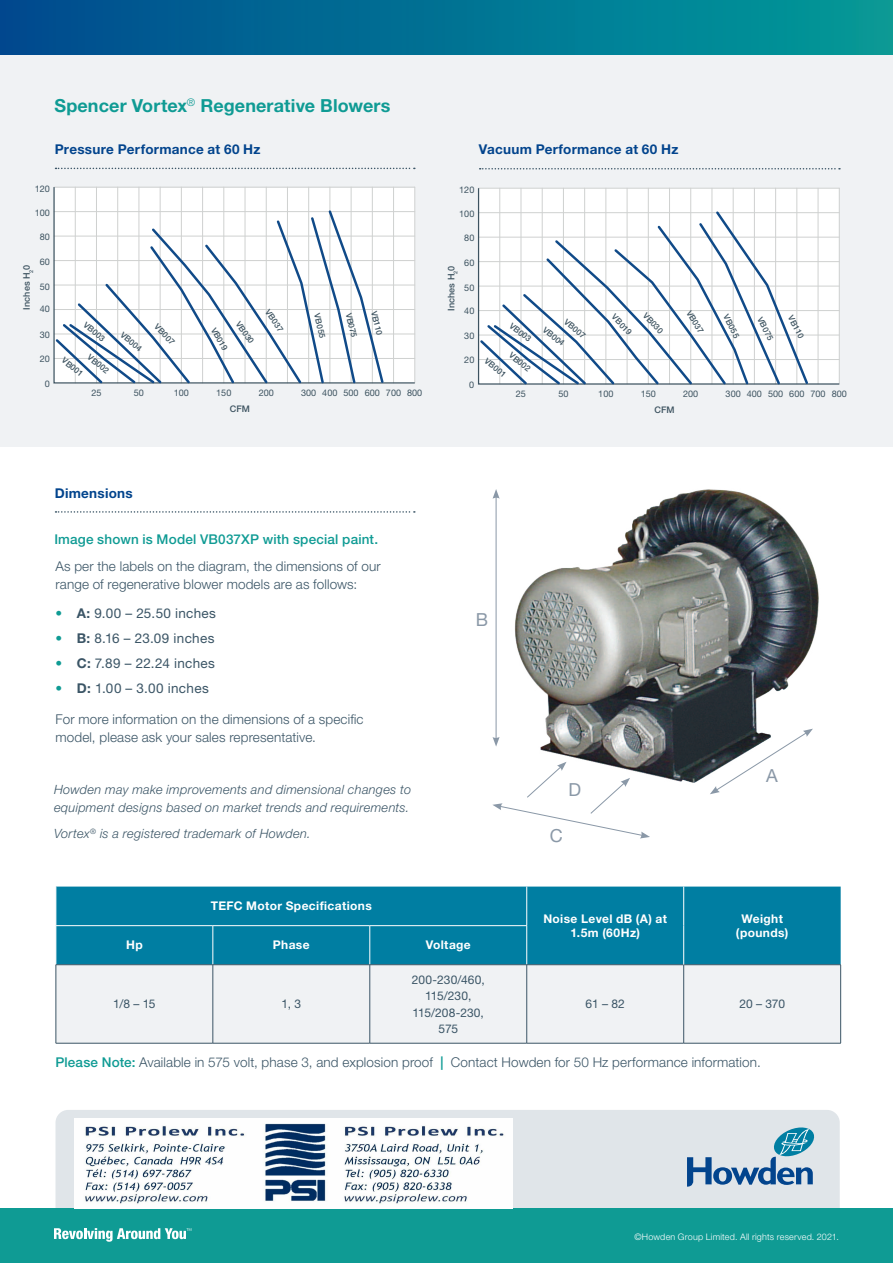
<style>
.page{position:relative;width:893px;height:1263px;background:#fff}
.page>*{position:absolute;margin:0;border:0;box-sizing:border-box;transform-origin:0 0}
.t1{font:700 18px "Helvetica Neue LT Pro";letter-spacing:.005em;color:#0f9b94}
.t2{font:18px "Helvetica Neue LT Pro";color:#8a98a7}
.t3{font:300 13.5px/18px "Helvetica Neue LT Pro";letter-spacing:.01em;color:#3b5566}
.t4{font:13.5px "Helvetica Neue LT Pro";letter-spacing:.025em;color:#3b5566}
.t5{font:700 13.5px "Helvetica Neue LT Pro";letter-spacing:.02em;color:#02448d}
.t6{font:500 13.5px "Helvetica Neue LT Pro";letter-spacing:.01em;color:#0f9b94}
.t7{font:italic 300 12.75px/18px "Helvetica Neue LT Pro";letter-spacing:.02em;color:#3b5566}
.t8{font:700 12px/14.4px "Helvetica Neue LT Pro";letter-spacing:.03em;color:#fff;text-align:center}
.t9{font:12px/16.5px "Helvetica Neue LT Pro";color:#3b5566;text-align:center}
.t10{font:12px "Helvetica Neue LT Pro";color:#fff}
.t11{font:9.15px "Helvetica Neue LT Pro";color:#3d5360}
.t12{font:500 9.15px "Helvetica Neue LT Pro";color:#3d5360}
.t13{font:300 9px "Helvetica Neue LT Pro";letter-spacing:.025em;color:#fff}
.t14{font:500 8.25px "Helvetica Neue LT Pro";color:#3d5360}
.s1{color:#0f9b94}
.s2{font-weight:700}
.s3{font-weight:500;color:#0f9b94}
</style>
<div class="page">
<div style="left:55px;top:1110px;width:785px;height:122px;background:#e0e5e9;border-radius:13px"></div>
<svg style="left:687px;top:1127px;width:127px;height:59px"></svg>
<div style="left:0;top:0;width:893px;height:446px;background:#f0f2f4"></div>
<div style="left:0;top:0;width:893px;height:54px;background:linear-gradient(to right,#004b8f,#029b99)"></div>
<div style="left:57px;top:886px;width:784px;height:78px;background:#007ea2"></div>
<div style="left:57px;top:965px;width:783px;height:78px;background:#f0f2f4"></div>
<hr style="left:56px;top:925px;width:157px;height:1px;background:#fff">
<hr style="left:213px;top:925px;width:157px;height:1px;background:#fff">
<hr style="left:370px;top:925px;width:157px;height:1px;background:#fff">
<hr style="left:212px;top:926px;width:1px;height:38px;background:#fff">
<hr style="left:369px;top:926px;width:1px;height:38px;background:#fff">
<hr style="left:526px;top:926px;width:1px;height:38px;background:#fff">
<hr style="left:526px;top:886px;width:1px;height:39px;background:#fff">
<hr style="left:56px;top:964px;width:157px;height:1px;background:#3b5566">
<hr style="left:213px;top:964px;width:157px;height:1px;background:#3b5566">
<hr style="left:370px;top:964px;width:157px;height:1px;background:#3b5566">
<hr style="left:527px;top:964px;width:157px;height:1px;background:#3b5566">
<hr style="left:684px;top:964px;width:157px;height:1px;background:#3b5566">
<hr style="left:56px;top:965px;width:1px;height:78px;background:#3b5566">
<hr style="left:213px;top:965px;width:1px;height:78px;background:#3b5566">
<hr style="left:370px;top:965px;width:1px;height:78px;background:#3b5566">
<hr style="left:526px;top:965px;width:1px;height:78px;background:#3b5566">
<hr style="left:683px;top:965px;width:1px;height:78px;background:#3b5566">
<hr style="left:840px;top:965px;width:1px;height:78px;background:#3b5566">
<hr style="left:56px;top:1043px;width:157px;height:1px;background:#3b5566">
<hr style="left:213px;top:1043px;width:157px;height:1px;background:#3b5566">
<hr style="left:370px;top:1043px;width:157px;height:1px;background:#3b5566">
<hr style="left:527px;top:1043px;width:157px;height:1px;background:#3b5566">
<hr style="left:684px;top:1043px;width:157px;height:1px;background:#3b5566">
<hr style="left:683px;top:886px;width:1px;height:40px;background:#fff">
<hr style="left:683px;top:926px;width:1px;height:38px;background:#fff">
<div style="left:0;top:1209px;width:893px;height:54px;background:#0f9b94"></div>
<svg style="left:54px;top:1228px;width:137px;height:14px"></svg>
<img style="left:514px;top:489px;width:305px;height:294px">
<svg style="left:710px;top:729px;width:103px;height:65px"></svg>
<hr style="left:496px;top:496px;width:1px;height:243px;background:#8a98a7">
<svg style="left:493px;top:489px;width:7px;height:10px"></svg>
<svg style="left:493px;top:737px;width:7px;height:10px"></svg>
<svg style="left:492px;top:762px;width:158px;height:76px"></svg>
<svg style="left:56px;top:168px;width:359px;height:1px"></svg>
<svg style="left:56px;top:511px;width:359px;height:2px"></svg>
<svg style="left:480px;top:168px;width:360px;height:1px"></svg>
<svg style="left:53px;top:186px;width:363px;height:198px"></svg>
<svg style="left:54px;top:208px;width:331px;height:176px"></svg>
<svg style="left:477px;top:187px;width:363px;height:198px"></svg>
<svg style="left:478px;top:209px;width:332px;height:176px"></svg>
<img style="left:74px;top:1119px;width:438px;height:90px">
<h1 class="t1" style="left:54px;top:94px;width:338px">Spencer Vortex<sup>®</sup> Regenerative Blowers</h1>
<p class="t5" style="left:55px;top:141px;width:207px">Pressure Performance at 60 Hz</p>
<p class="t5" style="left:479px;top:141px;width:201px">Vacuum Performance at 60 Hz</p>
<p class="t11" style="left:35px;top:183px;width:17px">120</p>
<p class="t11" style="left:459px;top:184px;width:17px">120</p>
<p class="t11" style="left:35px;top:208px;width:17px">100</p>
<p class="t11" style="left:459px;top:209px;width:17px">100</p>
<p class="t11" style="left:40px;top:232px;width:12px">80</p>
<p class="t11" style="left:464px;top:233px;width:12px">80</p>
<p class="t11" style="left:40px;top:256px;width:12px">60</p>
<p class="t12" style="left:21px;top:309px;width:46px;rotate:-90deg">Inches H<sub>2</sub>0</p>
<p class="t11" style="left:40px;top:281px;width:12px">50</p>
<p class="t11" style="left:40px;top:304px;width:12px">40</p>
<p class="t11" style="left:40px;top:329px;width:12px">30</p>
<p class="t11" style="left:40px;top:353px;width:12px">20</p>
<p class="t14" style="left:88px;top:320px;width:26px;rotate:39deg">VB003</p>
<p class="t14" style="left:125px;top:330px;width:26px;rotate:39deg">VB004</p>
<p class="t14" style="left:160px;top:322px;width:26px;rotate:46deg">VB007</p>
<p class="t14" style="left:218px;top:326px;width:26px;rotate:61deg">VB019</p>
<p class="t14" style="left:242px;top:319px;width:26px;rotate:55deg">VB030</p>
<p class="t14" style="left:271px;top:307px;width:26px;rotate:55deg">VB037</p>
<p class="t14" style="left:322px;top:312px;width:26px;rotate:76deg">VB055</p>
<p class="t14" style="left:353px;top:312px;width:26px;rotate:76deg">VB075</p>
<p class="t14" style="left:379px;top:310px;width:26px;rotate:76deg">VB110</p>
<p class="t14" style="left:66px;top:355px;width:26px;rotate:39deg">VB001</p>
<p class="t14" style="left:92px;top:352px;width:26px;rotate:39deg">VB002</p>
<p class="t11" style="left:464px;top:257px;width:12px">60</p>
<p class="t12" style="left:446px;top:311px;width:46px;rotate:-90deg">Inches H<sub>2</sub>0</p>
<p class="t11" style="left:464px;top:282px;width:12px">50</p>
<p class="t11" style="left:464px;top:305px;width:12px">40</p>
<p class="t11" style="left:464px;top:330px;width:12px">30</p>
<p class="t11" style="left:464px;top:354px;width:12px">20</p>
<p class="t14" style="left:514px;top:320px;width:26px;rotate:39deg">VB003</p>
<p class="t14" style="left:547px;top:324px;width:26px;rotate:39deg">VB004</p>
<p class="t14" style="left:568px;top:317px;width:26px;rotate:39deg">VB007</p>
<p class="t14" style="left:617px;top:312px;width:26px;rotate:47deg">VB019</p>
<p class="t14" style="left:648px;top:310px;width:26px;rotate:47deg">VB030</p>
<p class="t14" style="left:693px;top:308px;width:26px;rotate:59deg">VB037</p>
<p class="t14" style="left:730px;top:313px;width:26px;rotate:63deg">VB055</p>
<p class="t14" style="left:764px;top:315px;width:26px;rotate:63deg">VB075</p>
<p class="t14" style="left:795px;top:313px;width:26px;rotate:63deg">VB110</p>
<p class="t14" style="left:489px;top:356px;width:26px;rotate:39deg">VB001</p>
<p class="t14" style="left:513px;top:350px;width:26px;rotate:39deg">VB002</p>
<p class="t11" style="left:45px;top:379px;width:7px">0</p>
<p class="t11" style="left:91px;top:387px;width:12px">25</p>
<p class="t11" style="left:134px;top:387px;width:12px">50</p>
<p class="t11" style="left:174px;top:387px;width:17px">100</p>
<p class="t11" style="left:216px;top:387px;width:17px">150</p>
<p class="t11" style="left:259px;top:387px;width:17px">200</p>
<p class="t11" style="left:301px;top:387px;width:123px">300 400 500 600 700 800</p>
<p class="t11" style="left:469px;top:380px;width:7px">0</p>
<p class="t11" style="left:516px;top:388px;width:12px">25</p>
<p class="t11" style="left:558px;top:388px;width:12px">50</p>
<p class="t11" style="left:598px;top:388px;width:17px">100</p>
<p class="t11" style="left:641px;top:388px;width:17px">150</p>
<p class="t11" style="left:683px;top:388px;width:17px">200</p>
<p class="t11" style="left:726px;top:388px;width:123px">300 400 500 600 700 800</p>
<p class="t12" style="left:230px;top:403px;width:22px">CFM</p>
<p class="t12" style="left:654px;top:404px;width:22px">CFM</p>
<p class="t5" style="left:55px;top:485px;width:79px">Dimensions</p>
<p class="t6" style="left:54px;top:532px;width:325px">Image shown is Model VB037XP with special paint.</p>
<p class="t3" style="left:56px;top:557px;width:327px">As per the labels on the diagram, the dimensions of our range of regenerative blower models are as follows:</p>
<p class="t4" style="left:56px;top:605px;width:162px"><span class="s1">•</span> <span class="s2">A:</span> 9.00 – 25.50 inches</p>
<p class="t4" style="left:56px;top:630px;width:161px"><span class="s1">•</span> <span class="s2">B:</span> 8.16 – 23.09 inches</p>
<p class="t4" style="left:56px;top:655px;width:161px"><span class="s1">•</span> <span class="s2">C:</span> 7.89 – 22.24 inches</p>
<p class="t4" style="left:56px;top:680px;width:155px"><span class="s1">•</span> <span class="s2">D:</span> 1.00 – 3.00 inches</p>
<p class="t3" style="left:56px;top:710px;width:310px">For more information on the dimensions of a specific model, please ask your sales representative.</p>
<p class="t7" style="left:54px;top:780px;width:359px">Howden may make improvements and dimensional changes to equipment designs based on market trends and requirements.</p>
<p class="t7" style="left:54px;top:824px;width:258px">Vortex<sup>®</sup> is a registered trademark of Howden.</p>
<h1 class="t2" style="left:476px;top:609px;width:14px">B</h1>
<h1 class="t2" style="left:568px;top:778px;width:14px">D</h1>
<h1 class="t2" style="left:550px;top:825px;width:14px">C</h1>
<h1 class="t2" style="left:766px;top:765px;width:13px">A</h1>
<p class="t8" style="left:211px;top:899px;width:163px">TEFC Motor Specifications</p>
<p class="t8" style="left:126px;top:938px;width:18px">Hp</p>
<p class="t8" style="left:273px;top:938px;width:38px">Phase</p>
<p class="t8" style="left:426px;top:938px;width:47px">Voltage</p>
<p class="t9" style="left:113px;top:995px;width:44px">1/8 – 15</p>
<p class="t9" style="left:282px;top:995px;width:21px">1, 3</p>
<p class="t9" style="left:412px;top:971px;width:74px">200-230/460,<br>115/230,<br>115/208-230,<br>575</p>
<p class="t8" style="left:543px;top:911px;width:125px">Noise Level dB (A) at<br>1.5m (60Hz)</p>
<p class="t8" style="left:736px;top:911px;width:54px">Weight (pounds)</p>
<p class="t9" style="left:586px;top:995px;width:41px">61 – 82</p>
<p class="t9" style="left:739px;top:995px;width:47px">20 – 370</p>
<p class="t3" style="left:56px;top:1053px;width:707px"><span class="s3">Please Note:</span> Available in 575 volt, phase 3, and explosion proof <span class="s3">|</span> Contact Howden for 50 Hz performance information.</p>
<p class="t10" style="left:739px;top:1229px;width:102px">www.howden.com</p>
<p class="t13" style="left:634px;top:1231px;width:206px">©Howden Group Limited. All rights reserved. 2021.</p>
</div>
